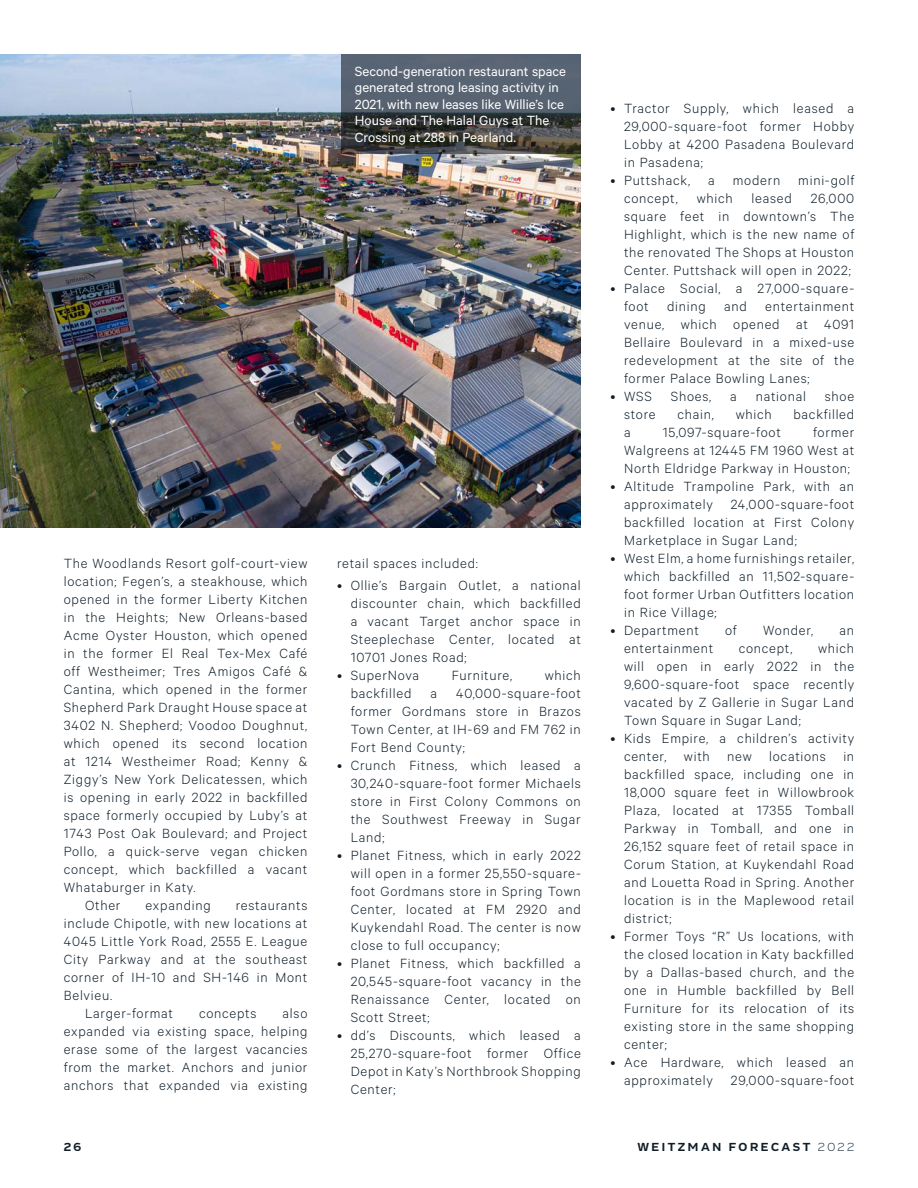
<style>
.page{position:relative;width:918px;height:1188px;background:#fff}
.page>*{position:absolute;margin:0;border:0;box-sizing:border-box;transform-origin:0 0}
.Body__test{font:300 15px/18px "Calibre";letter-spacing:.05em;color:#0f1e28;text-align:justify}
.Body__new{font:15px/16.5px "Calibre";color:#fff}
.t1{font:700 12px "Vito";letter-spacing:.215em;color:#0f1e28}
.s1{font-weight:300}
</style>
<div class="page">
<img style="left:0;top:54px;width:581px;height:473px">
<svg style="left:342px;top:54px;width:239px;height:100px;background:#4b535a"></svg>
<p class="Body__new" style="left:355px;top:62px;width:213px">Second-generation restaurant space generated strong leasing activity in 2021, with new leases like Willie’s Ice House and The Halal Guys at The Crossing at 288 in Pearland.</p>
<p class="Body__test" style="left:64px;top:554px;width:245px">The Woodlands Resort golf-court-view location; Fegen’s, a steakhouse, which opened in the former Liberty Kitchen in the Heights; New Orleans-based Acme Oyster Houston, which opened in the former El Real Tex-Mex Café off Westheimer; Tres Amigos Café &amp; Cantina, which opened in the former Shepherd Park Draught House space at 3402 N. Shepherd; Voodoo Doughnut, which opened its second location at 1214 Westheimer Road; Kenny &amp; Ziggy’s New York Delicatessen, which is opening in early 2022 in backfilled space formerly occupied by Luby’s at 1743 Post Oak Boulevard; and Project Pollo, a quick-serve vegan chicken concept, which backfilled a vacant Whataburger in Katy.</p>
<p class="Body__test" style="left:85px;top:896px;width:37px">Other</p>
<p class="Body__test" style="left:146px;top:896px;width:67px">expanding</p>
<p class="Body__test" style="left:64px;top:896px;width:245px;text-indent:172px">restaurants include Chipotle, with new locations at 4045 Little York Road, 2555 E. League City Parkway and at the southeast corner of IH-10 and SH-146 in Mont Belvieu.</p>
<p class="Body__test" style="left:85px;top:1004px;width:89px">Larger-format</p>
<p class="Body__test" style="left:199px;top:1004px;width:59px">concepts</p>
<p class="Body__test" style="left:64px;top:1004px;width:245px;text-indent:219px">also expanded via existing space, helping erase some of the largest vacancies from the market. Anchors and junior anchors that expanded via existing</p>
<p class="Body__test" style="left:337px;top:554px;width:142px">retail spaces included:</p>
<p class="Body__test" style="left:351px;top:576px;width:232px;text-indent:-14px">• Ollie’s Bargain Outlet, a national discounter chain, which backfilled a vacant Target anchor space in Steeplechase Center, located at 10701 Jones Road;</p>
<p class="Body__test" style="left:337px;top:666px;width:84px">• SuperNova</p>
<p class="Body__test" style="left:452px;top:666px;width:62px">Furniture,</p>
<p class="Body__test" style="left:545px;top:666px;width:38px">which</p>
<p class="Body__test" style="left:351px;top:684px;width:62px">backfilled</p>
<p class="Body__test" style="left:430px;top:684px;width:8px">a</p>
<p class="Body__test" style="left:351px;top:684px;width:232px;text-indent:105px">40,000-square-foot former Gordmans store in Brazos Town Center, at IH-69 and FM 762 in Fort Bend County;</p>
<p class="Body__test" style="left:351px;top:756px;width:232px;text-indent:-14px">• Crunch Fitness, which leased a 30,240-square-foot former Michaels store in First Colony Commons on the Southwest Freeway in Sugar Land;</p>
<p class="Body__test" style="left:351px;top:846px;width:232px;text-indent:-14px">• Planet Fitness, which in early 2022 will open in a former 25,550-square&shy;foot Gordmans store in Spring Town Center, located at FM 2920 and Kuykendahl Road. The center is now close to full occupancy;</p>
<p class="Body__test" style="left:351px;top:954px;width:232px;text-indent:-14px">• Planet Fitness, which backfilled a 20,545-square-foot vacancy in the Renaissance Center, located on Scott Street;</p>
<p class="Body__test" style="left:351px;top:1026px;width:232px;text-indent:-14px">• dd’s Discounts, which leased a 25,270-square-foot former Office Depot in Katy’s Northbrook Shopping Center;</p>
<p class="Body__test" style="left:624px;top:99px;width:232px;text-indent:-14px">• Tractor Supply, which leased a 29,000-square-foot former Hobby Lobby at 4200 Pasadena Boulevard in Pasadena;</p>
<p class="Body__test" style="left:624px;top:171px;width:232px;text-indent:-14px">• Puttshack, a modern mini-golf concept,</p>
<p class="Body__test" style="left:697px;top:189px;width:38px">which</p>
<p class="Body__test" style="left:752px;top:189px;width:42px">leased</p>
<p class="Body__test" style="left:624px;top:189px;width:232px;text-indent:187px">26,000 square feet in downtown’s The Highlight, which is the new name of the renovated The Shops at Houston Center. Puttshack will open in 2022;</p>
<p class="Body__test" style="left:624px;top:279px;width:232px;text-indent:-14px">• Palace Social, a 27,000-square&shy;foot dining and entertainment venue, which opened at 4091<br>Bellaire Boulevard in a mixed-use redevelopment at the site of the former Palace Bowling Lanes;</p>
<p class="Body__test" style="left:611px;top:387px;width:43px">• WSS</p>
<p class="Body__test" style="left:671px;top:387px;width:42px">Shoes,</p>
<p class="Body__test" style="left:730px;top:387px;width:8px">a</p>
<p class="Body__test" style="left:756px;top:387px;width:52px">national</p>
<p class="Body__test" style="left:825px;top:387px;width:31px">shoe</p>
<p class="Body__test" style="left:624px;top:405px;width:33px">store</p>
<p class="Body__test" style="left:677px;top:405px;width:38px">chain,</p>
<p class="Body__test" style="left:736px;top:405px;width:38px">which</p>
<p class="Body__test" style="left:794px;top:405px;width:62px">backfilled</p>
<p class="Body__test" style="left:624px;top:423px;width:8px">a</p>
<p class="Body__test" style="left:663px;top:423px;width:120px">15,097-square-foot</p>
<p class="Body__test" style="left:624px;top:423px;width:232px;text-indent:189px">former Walgreens at 12445 FM 1960 West at North Eldridge Parkway in Houston;</p>
<p class="Body__test" style="left:624px;top:477px;width:232px;text-indent:-14px">• Altitude Trampoline Park, with an approximately 24,000-square-foot backfilled location at First Colony Marketplace in Sugar Land;</p>
<p class="Body__test" style="left:624px;top:549px;width:232px;text-indent:-14px">• West Elm, a home furnishings retailer, which backfilled an 11,502-square&shy;foot former Urban Outfitters location in Rice Village;</p>
<p class="Body__test" style="left:611px;top:621px;width:90px">• Department</p>
<p class="Body__test" style="left:725px;top:621px;width:13px">of</p>
<p class="Body__test" style="left:763px;top:621px;width:52px">Wonder,</p>
<p class="Body__test" style="left:840px;top:621px;width:16px">an</p>
<p class="Body__test" style="left:624px;top:639px;width:91px">entertainment</p>
<p class="Body__test" style="left:739px;top:639px;width:55px">concept,</p>
<p class="Body__test" style="left:624px;top:639px;width:232px;text-indent:194px">which will open in early 2022 in the 9,600-square-foot space recently vacated by Z Gallerie in Sugar Land Town Square in Sugar Land;</p>
<p class="Body__test" style="left:624px;top:729px;width:232px;text-indent:-14px">• Kids Empire, a children’s activity center, with new locations in backfilled space, including one in 18,000 square feet in Willowbrook Plaza, located at 17355 Tomball Parkway in Tomball, and one in 26,152 square feet of retail space in Corum Station, at Kuykendahl Road and Louetta Road in Spring. Another location is in the Maplewood retail district;</p>
<p class="Body__test" style="left:624px;top:927px;width:232px;text-indent:-14px">• Former Toys “R” Us locations, with the closed location in Katy backfilled by a Dallas-based church, and the one in Humble backfilled by Bell Furniture for its relocation of its existing store in the same shopping center;</p>
<p class="Body__test" style="left:611px;top:1053px;width:245px;text-align:right">• Ace Hardware, which leased an approximately 29,000-square-foot</p>
<p class="t1" style="left:64px;top:1139px;width:19px">26</p>
<p class="t1" style="left:637px;top:1139px;width:218px">WEITZMAN FORECAST <span class="s1">2022</span></p>
</div>
